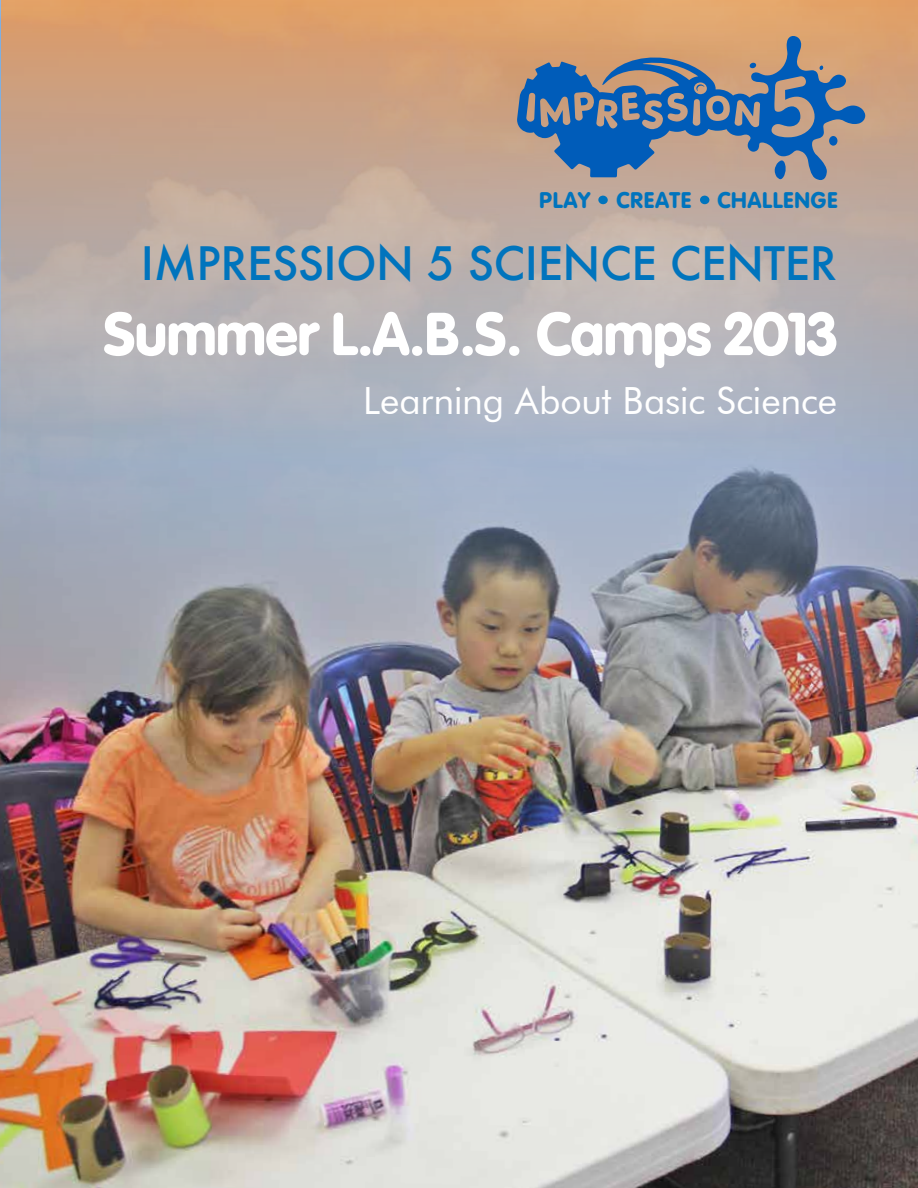
<style>
.page{position:relative;width:918px;height:1188px;background:#fff}
.page>*{position:absolute;margin:0;border:0;box-sizing:border-box;transform-origin:0 0}
.t1{font:900 60px "Vag Rounded";color:#fff}
.t2{font:500 45px "Futura";letter-spacing:-.01em;color:#0074bd}
.t3{font:37.5px "Futura BT";letter-spacing:-.005em;color:#fff}
.t4{font:900 22.5px "Vag Rounded";letter-spacing:.05em;color:#0074bd}
</style>
<div class="page">
<img style="left:0;top:594px;width:918px;height:594px">
<img style="left:0;top:0;width:918px;height:594px">
<div style="left:598px;top:195px;width:10px;height:9px;background:#0074bd;border-radius:50%"></div>
<div style="left:700px;top:195px;width:10px;height:9px;background:#0074bd;border-radius:50%"></div>
<svg style="left:517px;top:36px;width:348px;height:144px;background:#888a92"></svg>
<svg style="left:772px;top:157px;width:15px;height:23px"></svg>
<div style="left:829px;top:136px;width:8px;height:10px;background:#005cb9;border-radius:50%"></div>
<svg style="left:749px;top:62px;width:8px;height:7px"></svg>
<svg style="left:819px;top:65px;width:4px;height:5px"></svg>
<svg style="left:696px;top:84px;width:8px;height:7px"></svg>
<p class="t4" style="left:540px;top:187px;width:299px">PLAY CREATE CHALLENGE</p>
<p class="t2" style="left:141px;top:233px;width:697px">IMPRESSION 5 SCIENCE CENTER</p>
<h1 class="t1" style="left:104px;top:298px;width:734px">Summer L.A.B.S. Camps 2013</h1>
<p class="t3" style="left:363px;top:377px;width:475px">Learning About Basic Science</p>
</div>
